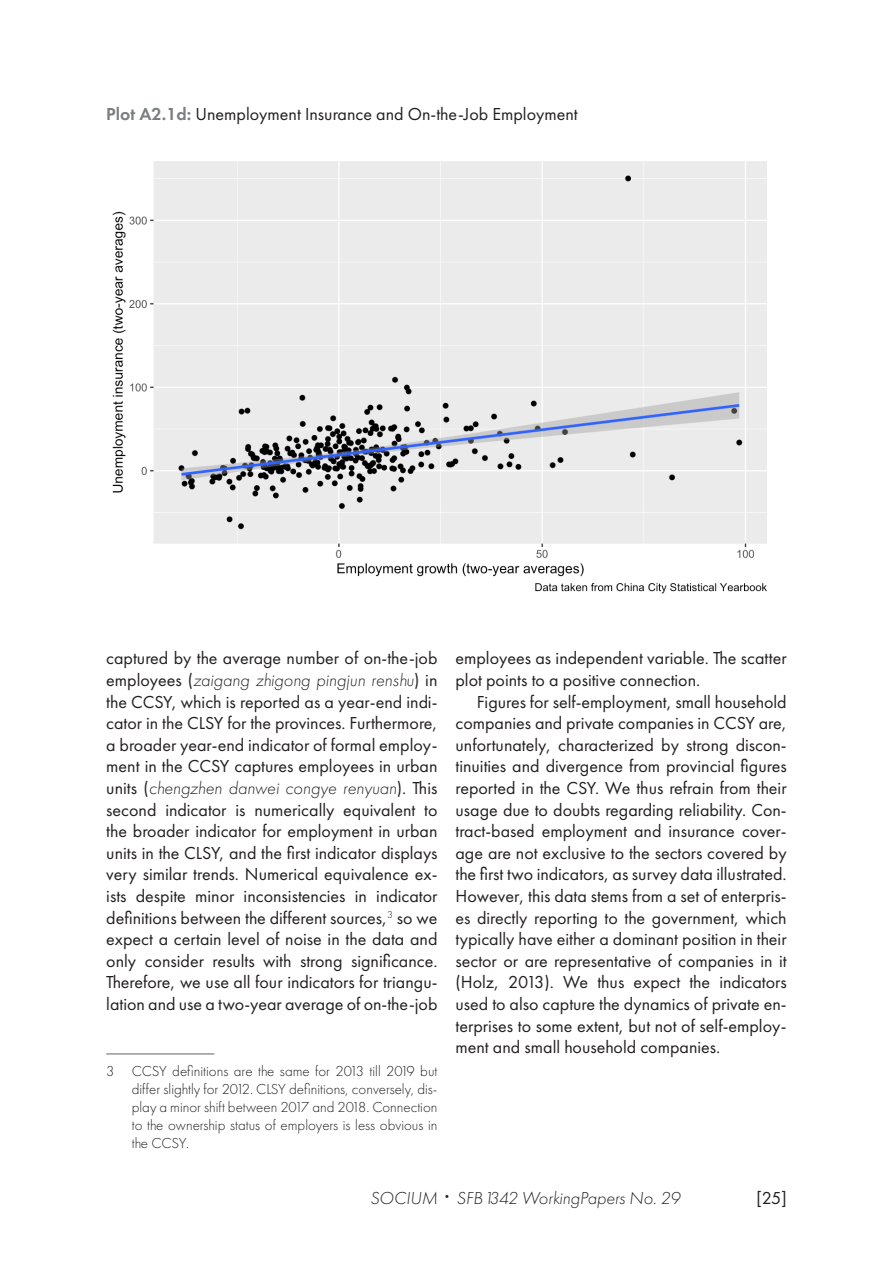
<style>
.page{position:relative;width:893px;height:1263px;background:#fff}
.page>*{position:absolute;margin:0;border:0;box-sizing:border-box;transform-origin:0 0}
.Std_Absatz_ohne_einzug{font:18px/21.6px "Futura PT";color:#231f20;text-align:justify}
.Beschriftung_Abb_Tab{font:18px "Futura PT";color:#231f20}
.t1{font:italic 300 18px "Futura PT";color:#231f20}
.Fußnotentext{font:300 15px/18px "Futura PT";color:#231f20;text-align:justify}
.s1{font-weight:600;color:#7b7e80}
.s2{font-weight:300;font-style:italic}
</style>
<div class="page">
<hr style="left:106px;top:1053px;width:108px;height:2px;background:#939598">
<img style="left:112px;top:161px;width:655px;height:433px">
<p class="Beschriftung_Abb_Tab" style="left:106px;top:103px;width:473px"><span class="s1">Plot A2.1d:</span> Unemployment Insurance and On-the-Job Employment</p>
<p class="Std_Absatz_ohne_einzug" style="left:106px;top:647px;width:333px">captured by the average number of on-the-job employees (<span class="s2">zaigang zhigong pingjun renshu</span>) in the CCSY, which is reported as a year-end indi&shy;cator in the CLSY for the provinces. Furthermore, a broader year-end indicator of formal employ&shy;ment in the CCSY captures employees in urban units (<span class="s2">chengzhen danwei congye renyuan</span>). This second indicator is numerically equivalent to the broader indicator for employment in urban units in the CLSY, and the first indicator displays very similar trends. Numerical equivalence ex&shy;ists despite minor inconsistencies in indicator definitions between the different sources,<sup>3</sup> so we expect a certain level of noise in the data and only consider results with strong significance.<br>Therefore, we use all four indicators for triangu&shy;lation and use a two-year average of on-the-job</p>
<p class="Fußnotentext" style="left:132px;top:1062px;width:307px;text-indent:-26px">3 CCSY definitions are the same for 2013 till 2019 but differ slightly for 2012. CLSY definitions, conversely, dis&shy;play a minor shift between 2017 and 2018. Connection to the ownership status of employers is less obvious in the CCSY.</p>
<p class="Std_Absatz_ohne_einzug" style="left:455px;top:647px;width:333px">employees as independent variable. The scatter plot points to a positive connection.</p>
<p class="Std_Absatz_ohne_einzug" style="left:455px;top:691px;width:333px;text-indent:21px">Figures for self-employment, small household companies and private companies in CCSY are, unfortunately, characterized by strong discon&shy;tinuities and divergence from provincial figures reported in the CSY. We thus refrain from their usage due to doubts regarding reliability. Con&shy;tract-based employment and insurance cover&shy;age are not exclusive to the sectors covered by the first two indicators, as survey data illustrated.<br>However, this data stems from a set of enterpris&shy;es directly reporting to the government, which typically have either a dominant position in their sector or are representative of companies in it (Holz, 2013). We thus expect the indicators used to also capture the dynamics of private en&shy;terprises to some extent, but not of self-employ&shy;ment and small household companies.</p>
<p class="t1" style="left:370px;top:1188px;width:312px">SOCIUM <sup>•</sup> SFB 1342 WorkingPapers No. 29</p>
<p class="Std_Absatz_ohne_einzug" style="left:756px;top:1187px;width:32px">[25]</p>
</div>
